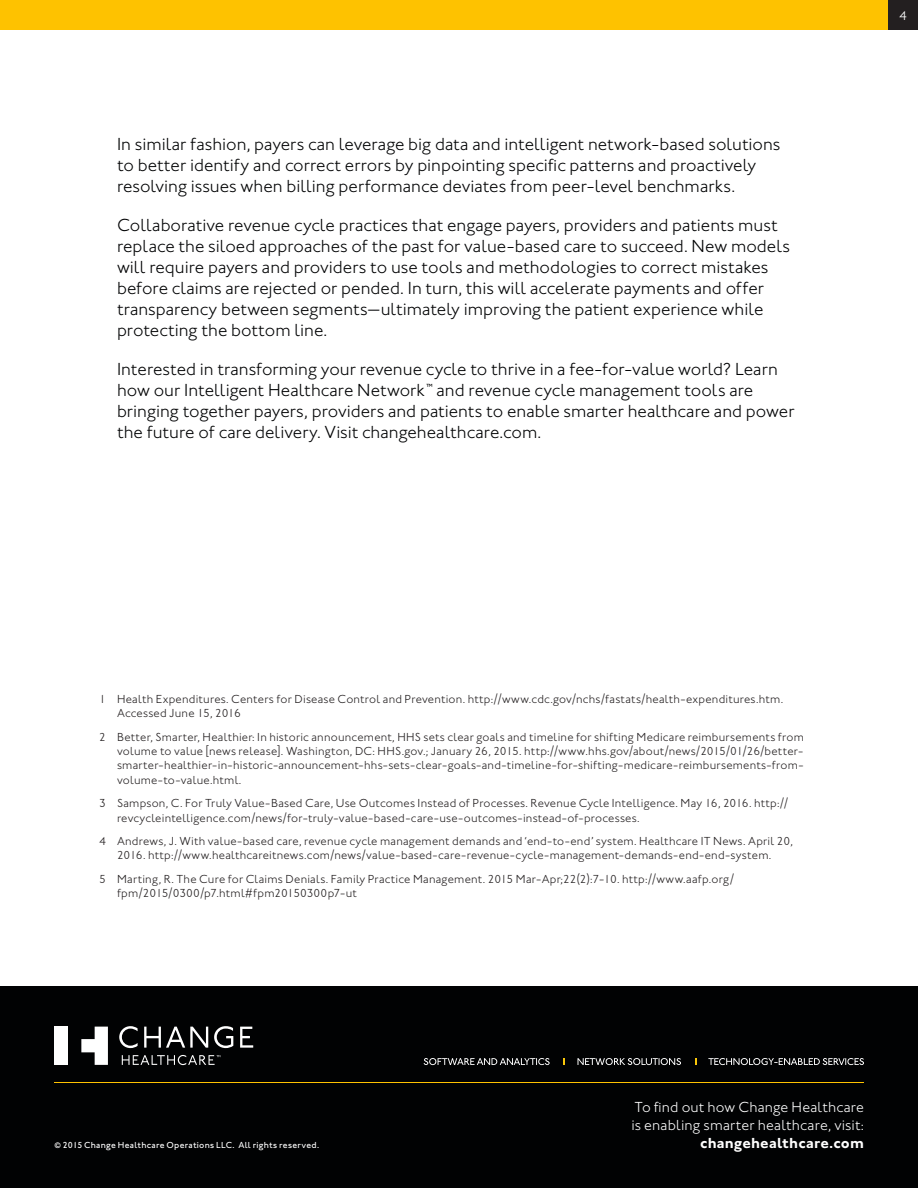
<style>
.page{position:relative;width:918px;height:1188px;background:#fff}
.page>*{position:absolute;margin:0;border:0;box-sizing:border-box;transform-origin:0 0}
.Body_Copy{font:300 18px/21px "Johnston ITC Std";color:#010203}
.t1{font:300 15px/18px "Johnston ITC Std";letter-spacing:.01em;color:#fff}
.t2{font:700 15px "Johnston ITC Std";letter-spacing:.015em;color:#fff}
.t3{font:300 13.5px "Johnston ITC Std";color:#fff}
.Footnotes{font:300 12px/14.4px "Johnston ITC Std";letter-spacing:.02em;color:#231f20}
.t4{font:500 9px "Johnston ITC Std";letter-spacing:.03em;color:#fff}
</style>
<div class="page">
<div style="left:0;top:0;width:918px;height:30px;background:#fec200"></div>
<div style="left:888px;top:0;width:30px;height:30px;background:#231f20"></div>
<div style="left:0;top:986px;width:918px;height:202px;background:#010203"></div>
<hr style="left:54px;top:1082px;width:810px;height:1px;background:#fec200">
<svg style="left:708px;top:1058px;width:156px;height:7px"></svg>
<svg style="left:578px;top:1058px;width:103px;height:7px"></svg>
<svg style="left:424px;top:1058px;width:126px;height:7px"></svg>
<svg style="left:119px;top:1026px;width:19px;height:22px"></svg>
<svg style="left:144px;top:1027px;width:64px;height:21px"></svg>
<svg style="left:214px;top:1026px;width:19px;height:22px"></svg>
<svg style="left:240px;top:1027px;width:13px;height:21px"></svg>
<div style="left:54px;top:1027px;width:13px;height:38px;background:#fff"></div>
<svg style="left:81px;top:1027px;width:27px;height:38px"></svg>
<svg style="left:122px;top:1055px;width:98px;height:10px"></svg>
<p class="Body_Copy" style="left:117px;top:134px;width:665px">In similar fashion, payers can leverage big data and intelligent network-based solutions to better identify and correct errors by pinpointing specific patterns and proactively resolving issues when billing performance deviates from peer-level benchmarks.</p>
<p class="Body_Copy" style="left:117px;top:215px;width:675px">Collaborative revenue cycle practices that engage payers, providers and patients must replace the siloed approaches of the past for value-based care to succeed. New models will require payers and providers to use tools and methodologies to correct mistakes before claims are rejected or pended. In turn, this will accelerate payments and offer transparency between segments—ultimately improving the patient experience while protecting the bottom line.</p>
<p class="Body_Copy" style="left:117px;top:359px;width:679px">Interested in transforming your revenue cycle to thrive in a fee-for-value world? Learn how our Intelligent Healthcare Network™ and revenue cycle management tools are bringing together payers, providers and patients to enable smarter healthcare and power the future of care delivery. Visit changehealthcare.com.</p>
<p class="t3" style="left:899px;top:7px;width:9px">4</p>
<p class="Footnotes" style="left:117px;top:692px;width:668px;text-indent:-18px">1 Health Expenditures. Centers for Disease Control and Prevention. http://www.cdc.gov/nchs/fastats/health-expenditures.htm.<br>Accessed June 15, 2016</p>
<p class="Footnotes" style="left:117px;top:729px;width:688px;text-align:justify;text-indent:-18px">2 Better, Smarter, Healthier: In historic announcement, HHS sets clear goals and timeline for shifting Medicare reimbursements from volume to value [news release]. Washington, DC: HHS.gov.; January 26, 2015. http://www.hhs.gov/about/news/2015/01/26/better&shy;smarter-healthier-in-historic-announcement-hhs-sets-clear-goals-and-timeline-for-shifting-medicare-reimbursements-from&shy;volume-to-value.html.</p>
<p class="Footnotes" style="left:117px;top:796px;width:673px;text-indent:-18px">3 Sampson, C. For Truly Value-Based Care, Use Outcomes Instead of Processes. Revenue Cycle Intelligence. May 16, 2016. http:// revcycleintelligence.com/news/for-truly-value-based-care-use-outcomes-instead-of-processes.</p>
<p class="Footnotes" style="left:99px;top:834px;width:695px;text-align:center">4 Andrews, J. With value-based care, revenue cycle management demands and ‘end-to-end’ system. Healthcare IT News. April 20,<br>2016. http://www.healthcareitnews.com/news/value-based-care-revenue-cycle-management-demands-end-end-system.</p>
<p class="Footnotes" style="left:117px;top:872px;width:619px;text-indent:-18px">5 Marting, R. The Cure for Claims Denials. Family Practice Management. 2015 Mar-Apr;22(2):7-10. http://www.aafp.org/ fpm/2015/0300/p7.html#fpm20150300p7-ut</p>
<p class="t1" style="left:631px;top:1098px;width:234px">To find out how Change Healthcare is enabling smarter healthcare, visit:</p>
<p class="t4" style="left:54px;top:1140px;width:266px">© 2015 Change Healthcare Operations LLC. All rights reserved.</p>
<p class="t2" style="left:700px;top:1134px;width:165px">changehealthcare.com</p>
</div>
